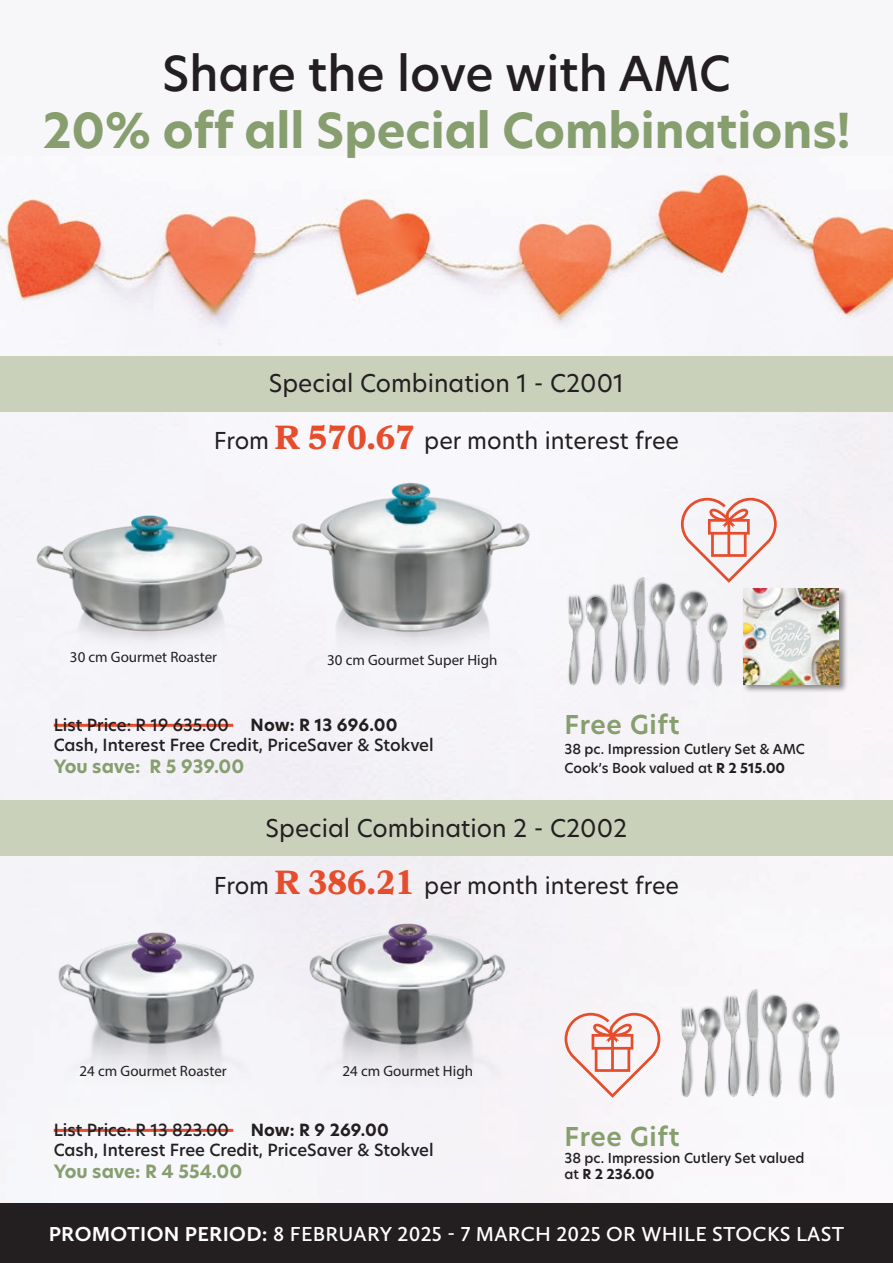
<style>
.page{position:relative;width:893px;height:1263px;background:#f7f6f9}
.page>*{position:absolute;margin:0;border:0;box-sizing:border-box;transform-origin:0 0}
.t1{font:700 47.25px "New Hero";color:#879e6f}
.t2{font:500 47.25px "New Hero";color:#231f20}
.t3{font:600 25.5px "New Hero";letter-spacing:.03em;color:#879e6f}
.t4{font:24px "New Hero";color:#231f20}
.t5{font:22.95px "New Hero";color:#231f20}
.t6{font:600 21px "Calluna Sans";letter-spacing:.015em;color:#fff}
.t7{font:700 18px "New Hero";color:#879e6f}
.t8{font:500 16.5px "New Hero";color:#231f20}
.t9{font:700 16.5px "New Hero";letter-spacing:.01em;color:#231f20}
.t10{font:15px "Myriad Pro";color:#231f20}
.t11{font:500 13.5px/19.5px "New Hero";color:#231f20}
.s1{font-family:"Bookmania";font-weight:700;font-size:33.3px;color:#e64d2c}
.s2{font-weight:700}
</style>
<div class="page">
<img style="left:0;top:174px;width:893px;height:1030px">
<div style="left:742px;top:587px;width:106px;height:106px;background:#231f20;opacity:.5"></div>
<img style="left:743px;top:588px;width:96px;height:96px">
<div style="left:0;top:801px;width:893px;height:55px;background:#cad1bb"></div>
<div style="left:0;top:356px;width:893px;height:55px;background:#cad1bb"></div>
<hr style="left:54px;top:724px;width:179px;height:3px;background:#e64d2c">
<hr style="left:54px;top:1129px;width:179px;height:3px;background:#e64d2c">
<img style="left:12px;top:437px;width:229px;height:277px">
<img style="left:613px;top:550px;width:31px;height:173px">
<img style="left:576px;top:550px;width:37px;height:173px">
<img style="left:644px;top:550px;width:93px;height:173px">
<img style="left:726px;top:962px;width:30px;height:172px">
<img style="left:666px;top:962px;width:60px;height:172px">
<img style="left:756px;top:962px;width:94px;height:172px">
<img style="left:0;top:905px;width:240px;height:213px">
<img style="left:240px;top:899px;width:336px;height:219px">
<img style="left:241px;top:415px;width:335px;height:335px">
<div style="left:0;top:1204px;width:893px;height:59px;background:#231f20"></div>
<svg style="left:681px;top:498px;width:96px;height:85px"></svg>
<svg style="left:565px;top:1013px;width:95px;height:85px"></svg>
<h1 class="t2" style="left:162px;top:42px;width:570px">Share the love with AMC</h1>
<h1 class="t1" style="left:42px;top:98px;width:810px">20% off all Special Combinations!</h1>
<h3 class="t4" style="left:269px;top:367px;width:357px">Special Combination 1 - C2001</h3>
<h3 class="t5" style="left:214px;top:425px;width:467px">From <span class="s1">R 570.67</span> per month interest free</h3>
<p class="t10" style="left:70px;top:648px;width:149px">30 cm Gourmet Roaster</p>
<p class="t10" style="left:327px;top:651px;width:172px">30 cm Gourmet Super High</p>
<p class="t8" style="left:54px;top:714px;width:177px">List Price: R 19 635.00</p>
<p class="t9" style="left:251px;top:714px;width:148px">Now: R 13 696.00</p>
<p class="t8" style="left:54px;top:733px;width:381px">Cash, Interest Free Credit, PriceSaver &amp; Stokvel</p>
<p class="t7" style="left:54px;top:754px;width:192px">You save: R 5 939.00</p>
<h2 class="t3" style="left:564px;top:707px;width:117px">Free Gift</h2>
<p class="t11" style="left:564px;top:739px;width:242px">38 pc. Impression Cutlery Set &amp; AMC<br>Cook’s Book valued at <span class="s2">R 2 515.00</span></p>
<h3 class="t4" style="left:266px;top:811px;width:363px">Special Combination 2 - C2002</h3>
<h3 class="t5" style="left:214px;top:870px;width:467px">From <span class="s1">R 386.21</span> per month interest free</h3>
<p class="t10" style="left:80px;top:1062px;width:149px">24 cm Gourmet Roaster</p>
<p class="t10" style="left:343px;top:1062px;width:132px">24 cm Gourmet High</p>
<p class="t8" style="left:54px;top:1119px;width:177px">List Price: R 13 823.00</p>
<p class="t9" style="left:251px;top:1119px;width:140px">Now: R 9 269.00</p>
<p class="t8" style="left:54px;top:1138px;width:381px">Cash, Interest Free Credit, PriceSaver &amp; Stokvel</p>
<p class="t7" style="left:54px;top:1159px;width:190px">You save: R 4 554.00</p>
<h2 class="t3" style="left:564px;top:1119px;width:117px">Free Gift</h2>
<p class="t11" style="left:564px;top:1149px;width:242px;line-height:16.5px">38 pc. Impression Cutlery Set valued at <span class="s2">R 2 236.00</span></p>
<p class="t6" style="left:49px;top:1221px;width:797px"><span class="s2">PROMOTION PERIOD:</span> 8 FEBRUARY 2025 - 7 MARCH 2025 OR WHILE STOCKS LAST</p>
</div>
